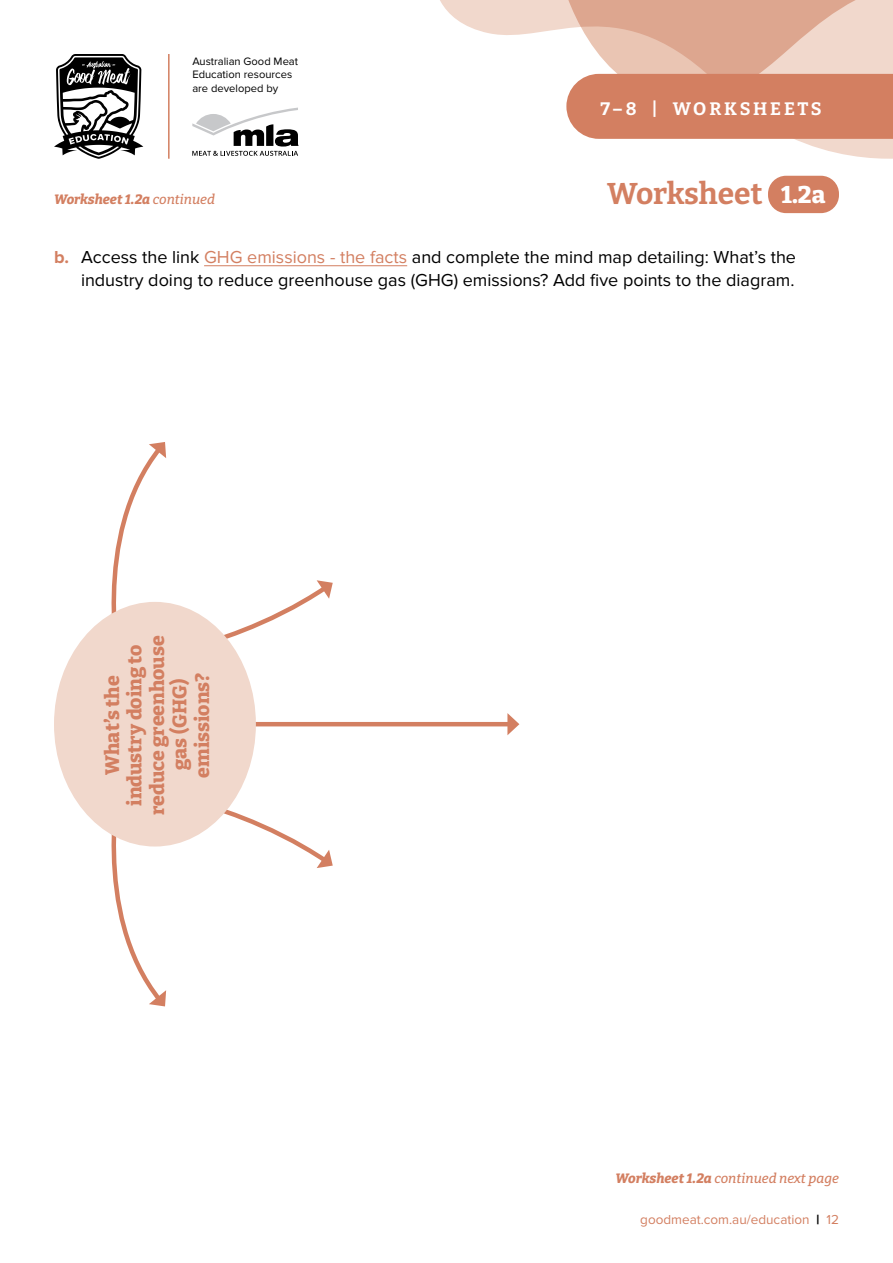
<style>
.page{position:relative;width:893px;height:1263px;background:#fff}
.page>*{position:absolute;margin:0;border:0;box-sizing:border-box;transform-origin:0 0}
.t1{font:700 30px "Bitter";color:#d37f61}
.t2{font:800 19.5px/22.5px "Bitter";color:#d37f61;text-align:center}
.t3{font:18px/22.5px "Proxima Nova";color:#000;text-align:right}
.t4{font:700 18px "Bitter";letter-spacing:.15em;color:#fff}
.t5{font:italic 500 13.5px "Bitter";color:#d37f61}
.t6{font:13.5px "Proxima Nova";color:#d37f61}
.t7{font:italic 800 13.5px "Bitter";color:#d37f61}
.t8{font:11.1px/13.5px "Proxima Nova";color:#000}
.s1{font-weight:500}
.s2{font-weight:800;font-size:24px;color:#fff}
.s3{font-weight:700;color:#d37f61}
.s4{color:#d37f61}
.s5{font-weight:800}
.s6{font-family:"Proxima Nova Extrabld";color:#000}
</style>
<div class="page">
<svg style="left:440px;top:0;width:453px;height:159px"></svg>
<svg style="left:54px;top:54px;width:89px;height:105px"></svg>
<hr style="left:168px;top:54px;width:2px;height:105px;background:#d37f61">
<svg style="left:192px;top:108px;width:107px;height:48px"></svg>
<svg style="left:561px;top:0;width:332px;height:139px;background:#dea38c"></svg>
<div style="left:768px;top:176px;width:71px;height:37px;background:#d37f61;border-radius:18px"></div>
<hr style="left:204px;top:265px;width:203px;height:1px;background:#d37f61">
<svg style="left:90px;top:818px;width:76px;height:189px"></svg>
<svg style="left:201px;top:802px;width:132px;height:66px"></svg>
<svg style="left:96px;top:442px;width:70px;height:183px"></svg>
<svg style="left:201px;top:580px;width:132px;height:62px"></svg>
<hr style="left:250px;top:722px;width:262px;height:4px;background:#d37f61">
<svg style="left:507px;top:713px;width:12px;height:22px"></svg>
<div style="left:54px;top:602px;width:202px;height:244px;background:#f1d8cc;border-radius:50%"></div>
<p class="t8" style="left:192px;top:55px;width:107px">Australian Good Meat<br>Education resources are developed by</p>
<p class="t7" style="left:54px;top:191px;width:162px">Worksheet 1.2a <span class="s1">continued</span></p>
<p class="t4" style="left:600px;top:97px;width:223px">7–8 | WORKSHEETS</p>
<h1 class="t1" style="left:607px;top:175px;width:220px">Worksheet <span class="s2">1.2a</span></h1>
<p class="t3" style="left:54px;top:246px;width:744px"><span class="s3">b.</span> Access the link <span class="s4">GHG emissions - the facts</span> and complete the mind map detailing: What’s the industry doing to reduce greenhouse gas (GHG) emissions? Add five points to the diagram.</p>
<p class="t2" style="left:101px;top:815px;width:181px;rotate:-90deg">What’s the industry doing to reduce greenhouse gas (GHG) emissions?</p>
<p class="t5" style="left:616px;top:1170px;width:225px"><span class="s5">Worksheet 1.2a</span> continued next page</p>
<p class="t6" style="left:640px;top:1212px;width:200px">goodmeat.com.au/education <span class="s6">|</span> 12</p>
</div>
